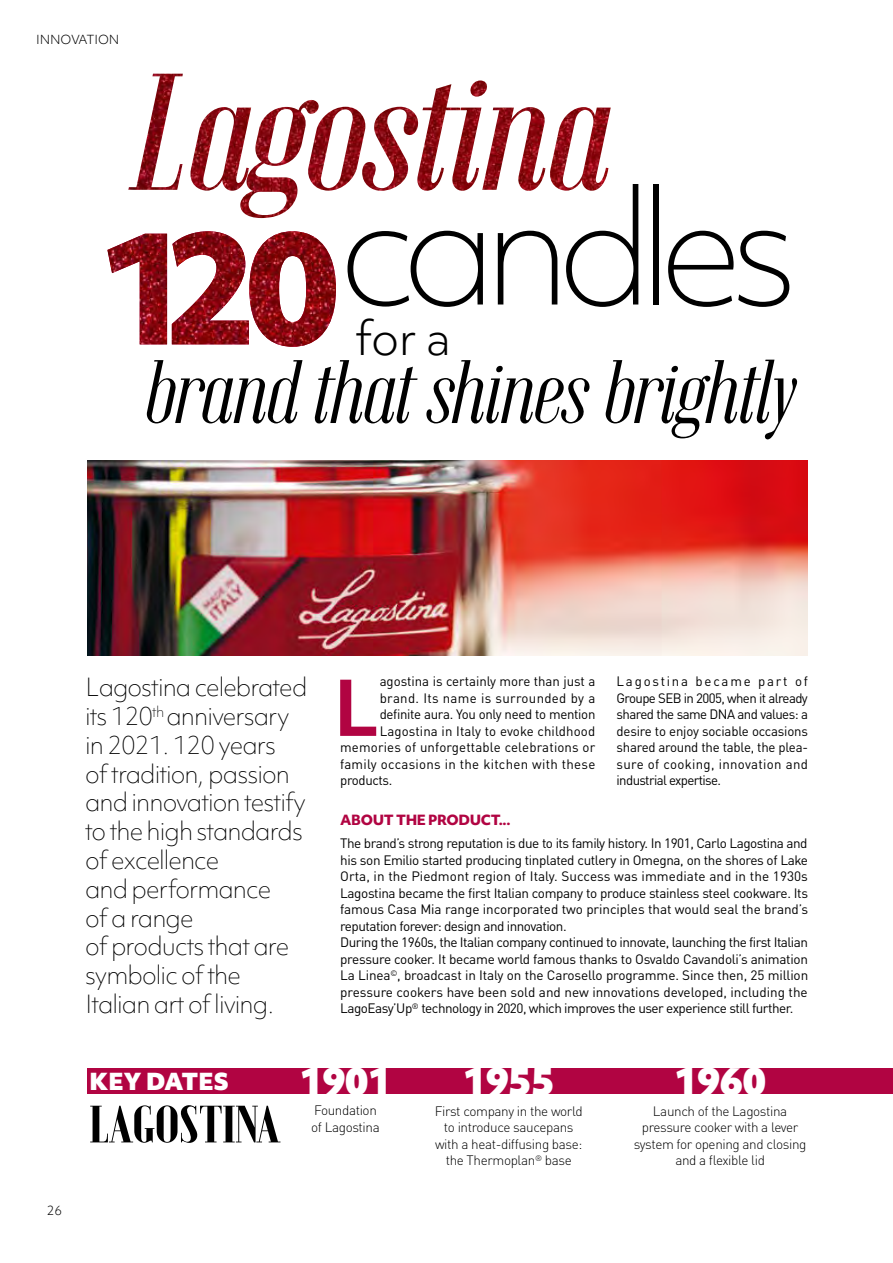
<style>
.page{position:relative;width:893px;height:1263px;background:#fff}
.page>*{position:absolute;margin:0;border:0;box-sizing:border-box;transform-origin:0 0}
.t1{font:100 148.8px "Objektiv Mk 1";letter-spacing:-.1em;color:#000}
.t2{font:italic 90px "Emberly";color:#000}
.ACTUS_lettrine{font:700 73.95px "Objektiv Mk 1";color:#b10442}
.t3{font:900 52.5px "Emberly";letter-spacing:-.02em;color:#000}
.t4{font:300 45px "Objektiv Mk 3";color:#000}
.Dates_Groupe{font:900 36px "Objektiv Mk 3";letter-spacing:-.03em;color:#fff}
.Chapo_gauche_bdc{font:100 24px/28.8px "Objektiv Mk 1";letter-spacing:-.04em;color:#000}
.t5{font:900 22.5px "Objektiv Mk 3";color:#fff}
.ACTUS_COURANT{font:13.5px/16.5px "DIN Pro";letter-spacing:-.035em;color:#000;text-align:justify}
.ACTUS_lettrine-2{font:13.5px/16.5px "DIN Pro";letter-spacing:.01em;color:#000;text-align:justify}
.Texte_frise{font:300 13.5px/16.5px "DIN Pro";letter-spacing:-.03em;color:#000;text-align:center}
.ACTUS_lettrine-3{font:13.5px "DIN Pro";letter-spacing:-.025em;color:#000}
.ACTUS_surtitre{font:800 13.5px "Objektiv Mk 1";letter-spacing:-.025em;color:#b10442}
.ACTUS_lettrine-4{font:13.5px "DIN Pro";letter-spacing:-.03em;color:#000}
.t6{font:300 12.3px "Objektiv Mk 1";color:#000}
.texte_courant{font:300 12px "Objektiv Mk 1";letter-spacing:-.005em;color:#000}
</style>
<div class="page">
<div style="left:87px;top:1069px;width:806px;height:25px;background:#b10442"></div>
<img style="left:87px;top:460px;width:721px;height:195px">
<img style="left:128px;top:74px;width:483px;height:144px">
<img style="left:107px;top:231px;width:229px;height:116px">
<p class="texte_courant" style="left:36px;top:31px;width:85px">INNOVATION</p>
<p class="t1" style="left:338px;top:147px;width:461px">candles</p>
<p class="t4" style="left:355px;top:307px;width:97px">for a</p>
<p class="t2" style="left:147px;top:346px;width:651px">brand that shines brightly</p>
<p class="Chapo_gauche_bdc" style="left:85px;top:673px;width:224px">Lagostina celebrated its 120<sup>th</sup> anniversary in 2021. 120 years<br>of tradition, passion and innovation testify to the high standards of excellence<br>and performance</p>
<p class="Chapo_gauche_bdc" style="left:85px;top:903px;width:110px">of a range</p>
<p class="Chapo_gauche_bdc" style="left:85px;top:932px;width:206px">of products that are symbolic of the<br>Italian art of living.</p>
<p class="ACTUS_lettrine" style="left:334px;top:656px;width:47px">L</p>
<p class="ACTUS_lettrine-2" style="left:380px;top:672px;width:217px">agostina is certainly more than just a</p>
<p class="ACTUS_lettrine-2" style="left:380px;top:688px;width:217px">brand. Its name is surrounded by a</p>
<p class="ACTUS_lettrine-3" style="left:380px;top:704px;width:217px">definite aura. You only need to mention</p>
<p class="ACTUS_lettrine-2" style="left:380px;top:721px;width:217px">Lagostina in Italy to evoke childhood</p>
<p class="ACTUS_lettrine-2" style="left:340px;top:738px;width:257px">memories of unforgettable celebrations or</p>
<p class="ACTUS_lettrine-2" style="left:340px;top:754px;width:257px">family occasions in the kitchen with these</p>
<p class="ACTUS_lettrine-4" style="left:340px;top:770px;width:54px">products.</p>
<p class="ACTUS_lettrine-2" style="left:617px;top:672px;width:193px">Lagostina became part of Groupe SEB in 2005, when it already shared the same DNA and values: a desire to enjoy sociable occasions shared around the table, the plea&shy;sure of cooking, innovation and industrial expertise.</p>
<p class="ACTUS_surtitre" style="left:340px;top:810px;width:172px">ABOUT THE PRODUCT...</p>
<p class="ACTUS_COURANT" style="left:340px;top:834px;width:469px">The brand’s strong reputation is due to its family history. In 1901, Carlo Lagostina and his son Emilio started producing tinplated cutlery in Omegna, on the shores of Lake Orta, in the Piedmont region of Italy. Success was immediate and in the 1930s Lagostina became the first Italian company to produce stainless steel cookware. Its famous Casa Mia range incorporated two principles that would seal the brand’s reputation forever: design and innovation.</p>
<p class="ACTUS_COURANT" style="left:340px;top:933px;width:470px">During the 1960s, the Italian company continued to innovate, launching the first Italian pressure cooker. It became world famous thanks to Osvaldo Cavandoli’s animation La Linea<sup>©</sup>, broadcast in Italy on the Carosello programme. Since then, 25 million pressure cookers have been sold and new innovations developed, including the LagoEasy’Up<sup>®</sup> technology in 2020, which improves the user experience still further.</p>
<p class="t6" style="left:47px;top:1202px;width:17px">26</p>
<p class="t5" style="left:90px;top:1065px;width:141px">KEY DATES</p>
<p class="t3" style="left:90px;top:1097px;width:193px">LAGOSTINA</p>
<p class="Dates_Groupe" style="left:299px;top:1055px;width:94px">1901</p>
<p class="Texte_frise" style="left:311px;top:1101px;width:70px;text-align:left">Foundation of Lagostina</p>
<p class="Dates_Groupe" style="left:463px;top:1055px;width:94px">1955</p>
<p class="Texte_frise" style="left:435px;top:1101px;width:149px">First company in the world to introduce saucepans</p>
<p class="Texte_frise" style="left:435px;top:1134px;width:149px">with a heat-diffusing base: the Thermoplan<sup>®</sup> base</p>
<p class="Dates_Groupe" style="left:674px;top:1055px;width:94px">1960</p>
<p class="Texte_frise" style="left:634px;top:1101px;width:174px">Launch of the Lagostina pressure cooker with a lever system for opening and closing and a flexible lid</p>
</div>
